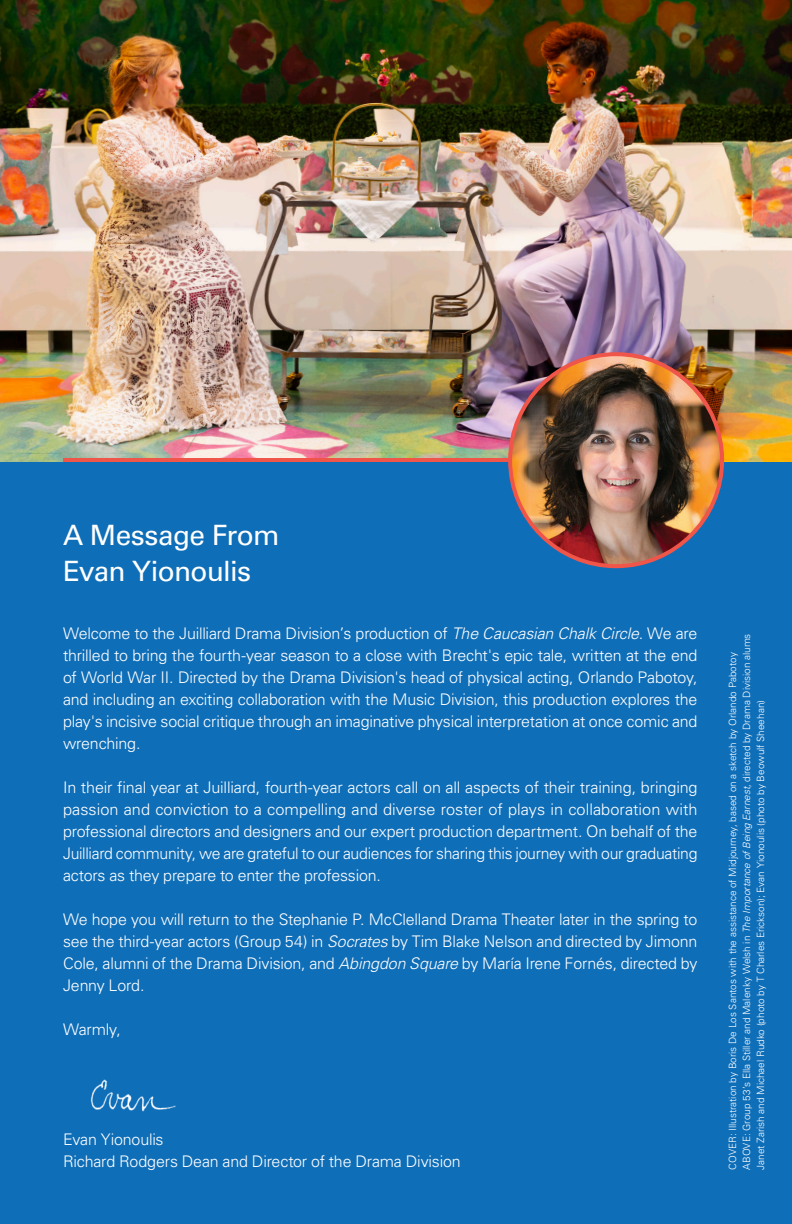
<style>
.page{position:relative;width:792px;height:1224px;background:#0f6eb8}
.page>*{position:absolute;margin:0;border:0;box-sizing:border-box;transform-origin:0 0}
.Letter_Title{font:28px "Univers LT Std";letter-spacing:-.025em;color:#fff}
.Body_Copy{font:300 16px/22px "Univers LT Std";letter-spacing:-.01em;color:#fff;text-align:justify}
.t1{font:300 10px/14px "Univers LT Std";color:#fff}
.s1{font-style:italic}
</style>
<div class="page">
<img style="left:0;top:0;width:792px;height:462px">
<hr style="left:63px;top:458px;width:447px;height:4px;background:#f05549">
<img style="left:510px;top:354px;width:212px;height:212px;border-radius:106px">
<img style="left:90px;top:1079px;width:86px;height:33px">
<p class="Letter_Title" style="left:63px;top:518px;width:218px">A Message From</p>
<p class="Letter_Title" style="left:63px;top:554px;width:190px">Evan Yionoulis</p>
<p class="Body_Copy" style="left:63px;top:622px;width:636px">Welcome to the Juilliard Drama Division’s production of <span class="s1">The Caucasian Chalk Circle</span>. We are thrilled to bring the fourth-year season to a close with Brecht's epic tale, written at the end of World War II. Directed by the Drama Division's head of physical acting, Orlando Pabotoy, and including an exciting collaboration with the Music Division, this production explores the play's incisive social critique through an imaginative physical interpretation at once comic and wrenching.</p>
<p class="Body_Copy" style="left:63px;top:776px;width:636px">In their final year at Juilliard, fourth-year actors call on all aspects of their training, bringing passion and conviction to a compelling and diverse roster of plays in collaboration with professional directors and designers and our expert production department. On behalf of the Juilliard community, we are grateful to our audiences for sharing this journey with our graduating actors as they prepare to enter the profession.</p>
<p class="Body_Copy" style="left:63px;top:908px;width:636px">We hope you will return to the Stephanie P. McClelland Drama Theater later in the spring to see the third-year actors (Group 54) in <span class="s1">Socrates</span> by Tim Blake Nelson and directed by Jimonn Cole, alumni of the Drama Division, and <span class="s1">Abingdon Square</span> by María Irene Fornés, directed by Jenny Lord.</p>
<p class="Body_Copy" style="left:63px;top:1018px;width:59px">Warmly,</p>
<p class="Body_Copy" style="left:63px;top:1128px;width:102px">Evan Yionoulis</p>
<p class="Body_Copy" style="left:63px;top:1150px;width:399px">Richard Rodgers Dean and Director of the Drama Division</p>
<p class="t1" style="left:740px;top:1170px;width:538px;rotate:-90deg">ABOVE: Group 53’s Ella Stiller and Malenky Welsh in <span class="s1">The Importance of Being Earnest,</span> directed by Drama Division alums<br>Janet Zarish and Michael Rudko (photo by T Charles Erickson); Evan Yionoulis (photo by Beowulf Sheehan)</p>
<p class="t1" style="left:726px;top:1170px;width:519px;rotate:-90deg">COVER: Illustration by Boris De Los Santos with the assistance of Midjourney, based on a sketch by Orlando Pabotoy</p>
</div>
